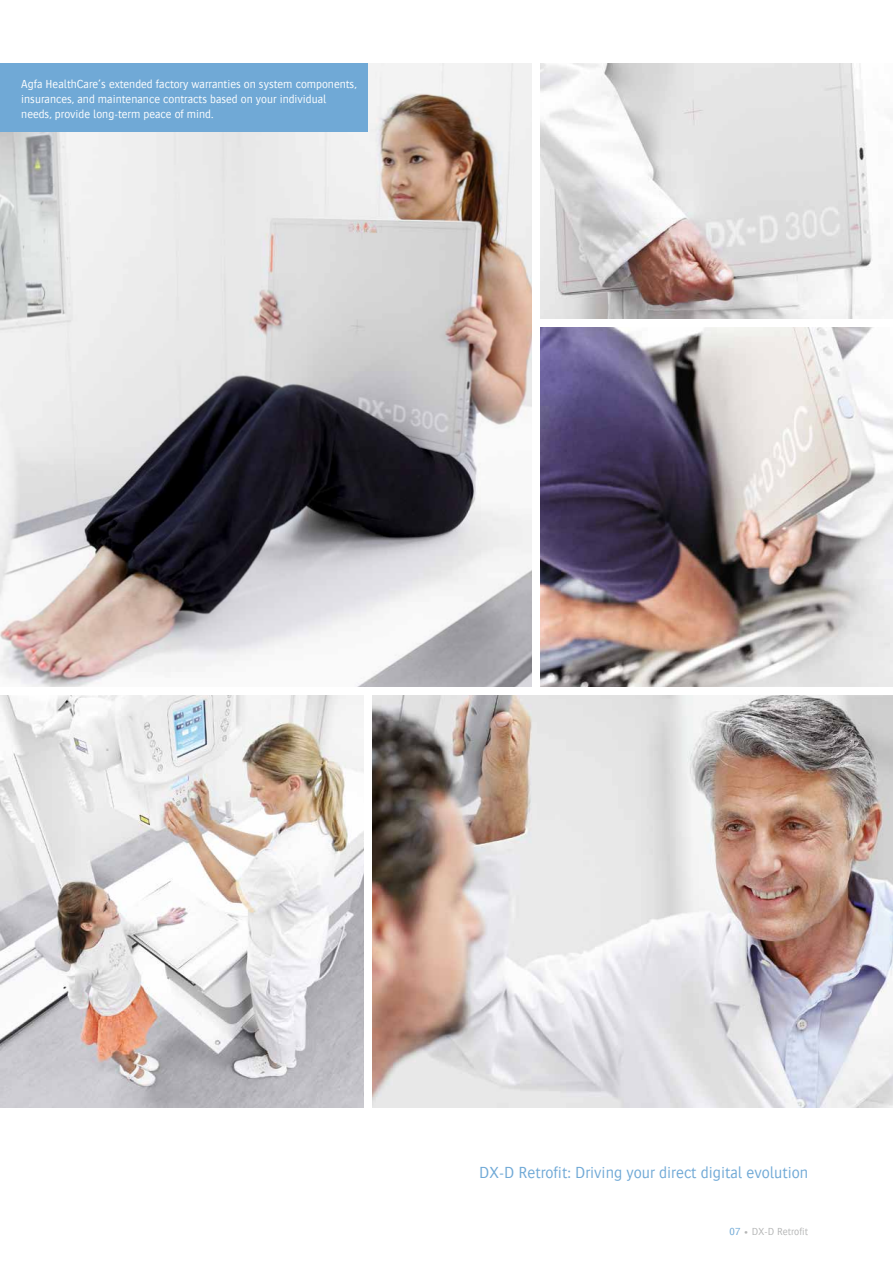
<style>
.page{position:relative;width:893px;height:1263px;background:#fff}
.page>*{position:absolute;margin:0;border:0;box-sizing:border-box;transform-origin:0 0}
.t1{font:300 16.5px "Bosis For Agfa";color:#70a9d6}
.t2{font:300 12px/15px "Bosis For Agfa";color:#fff}
.t3{font:300 10.5px "Bosis For Agfa";color:#b5b6b6}
.s1{color:#70a9d6}
</style>
<div class="page">
<img style="left:372px;top:695px;width:521px;height:413px">
<img style="left:0;top:64px;width:531px;height:623px">
<img style="left:540px;top:64px;width:353px;height:255px">
<img style="left:0;top:695px;width:364px;height:413px">
<div style="left:0;top:64px;width:368px;height:68px;background:#70a9d6"></div>
<img style="left:540px;top:327px;width:353px;height:360px">
<p class="t2" style="left:21px;top:76px;width:337px">Agfa HealthCare’s extended factory warranties on system components, insurances, and maintenance contracts based on your individual needs, provide long-term peace of mind.</p>
<h1 class="t1" style="left:479px;top:1164px;width:331px">DX-D Retrofit: Driving your direct digital evolution</h1>
<p class="t3" style="left:730px;top:1226px;width:80px"><span class="s1">07</span> • DX-D Retrofit</p>
</div>
